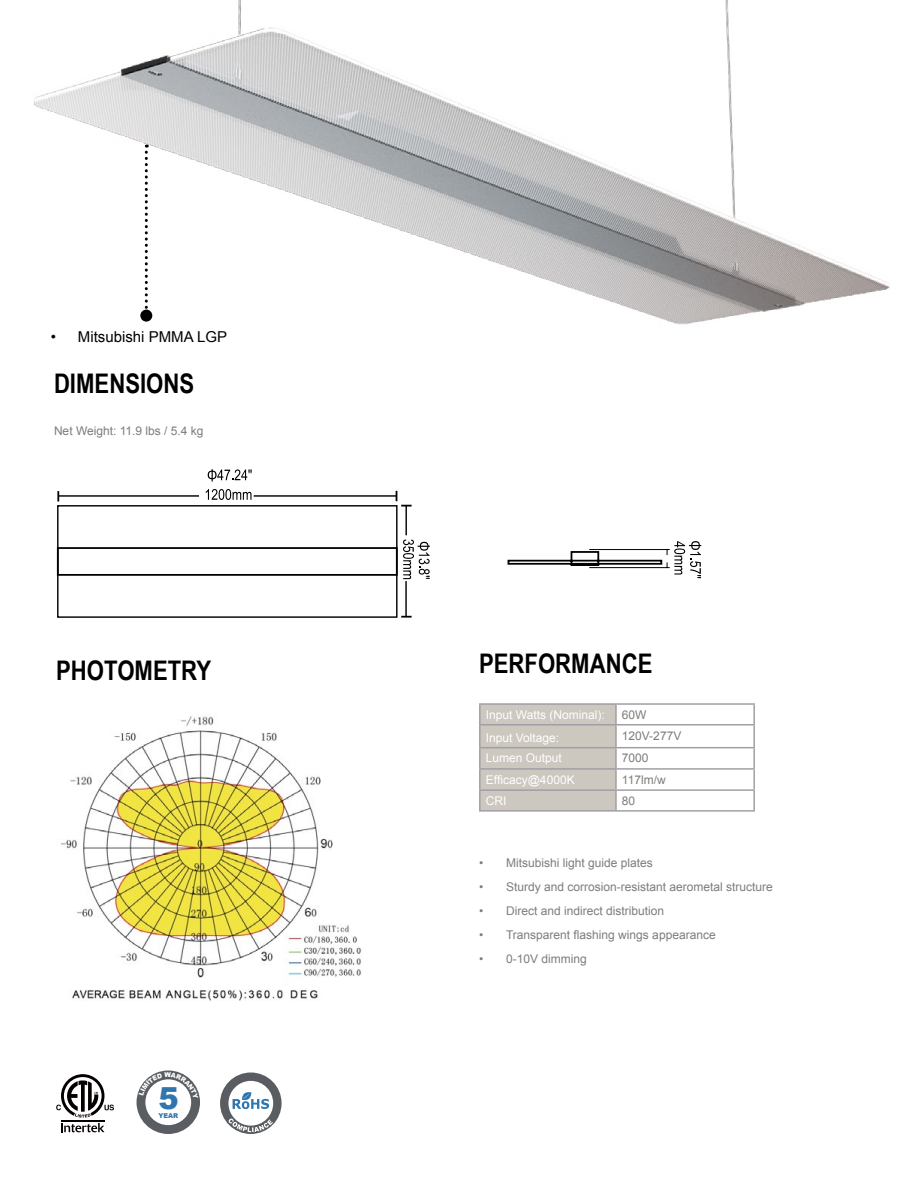
<style>
.page{position:relative;width:918px;height:1188px;background:#fff}
.page>*{position:absolute;margin:0;border:0;box-sizing:border-box;transform-origin:0 0}
.t1{font:900 30.45px "Arial";color:#3076ad}
.t2{font:700 27px "Arial Narrow";color:#000}
.t3{font:15px "Arial";color:#000}
.t4{font:12px "Arial";color:#7f7c7b}
.t5{font:12px "Arial";color:#fff}
.t6{font:900 6.6px "Arial";color:#3076ad}
.t7{font:900 6.6px "Arial";color:#fff}
</style>
<div class="page">
<hr style="left:479px;top:703px;width:137px;height:2px;background:#a19fa5">
<hr style="left:616px;top:703px;width:139px;height:2px;background:#a19fa5">
<svg style="left:753px;top:705px;width:2px;height:19px"></svg>
<hr style="left:616px;top:724px;width:139px;height:2px;background:#a19fa5">
<hr style="left:753px;top:726px;width:2px;height:21px;background:#a19fa5">
<hr style="left:616px;top:747px;width:139px;height:1px;background:#a19fa5">
<hr style="left:753px;top:748px;width:2px;height:20px;background:#a19fa5">
<hr style="left:616px;top:768px;width:139px;height:2px;background:#a19fa5">
<hr style="left:616px;top:789px;width:139px;height:2px;background:#a19fa5">
<svg style="left:753px;top:770px;width:2px;height:40px"></svg>
<hr style="left:479px;top:810px;width:137px;height:2px;background:#a19fa5">
<hr style="left:616px;top:810px;width:139px;height:2px;background:#a19fa5">
<svg style="left:479px;top:704px;width:138px;height:107px;background:#c8c3bc"></svg>
<div style="left:137px;top:1070px;width:63px;height:64px;background:#5a5d62;border-radius:50%"></div>
<div style="left:145px;top:1079px;width:46px;height:46px;background:#fff;border-radius:50%"></div>
<div style="left:220px;top:1073px;width:62px;height:61px;background:#595c60;border-radius:50%"></div>
<div style="left:228px;top:1081px;width:45px;height:45px;background:#fff;border-radius:50%"></div>
<svg style="left:229px;top:1119px;width:44px;height:13px"></svg>
<svg style="left:233px;top:1092px;width:36px;height:17px"></svg>
<svg style="left:56px;top:1074px;width:58px;height:58px"></svg>
<img style="left:34px;top:0;width:856px;height:325px">
<svg style="left:208px;top:469px;width:44px;height:13px"></svg>
<div style="left:57px;top:505px;width:341px;height:113px;border:1px solid #000"></div>
<svg style="left:56px;top:490px;width:607px;height:87px"></svg>
<hr style="left:58px;top:495px;width:141px;height:2px;background:#000">
<hr style="left:254px;top:495px;width:142px;height:2px;background:#000">
<svg style="left:206px;top:489px;width:45px;height:11px"></svg>
<svg style="left:403px;top:539px;width:27px;height:40px"></svg>
<svg style="left:401px;top:505px;width:11px;height:2px"></svg>
<svg style="left:401px;top:616px;width:11px;height:2px"></svg>
<hr style="left:405px;top:506px;width:2px;height:29px;background:#000">
<hr style="left:405px;top:581px;width:2px;height:35px;background:#000">
<svg style="left:674px;top:541px;width:27px;height:37px"></svg>
<hr style="left:589px;top:549px;width:81px;height:1px;background:#000">
<hr style="left:589px;top:567px;width:81px;height:1px;background:#000">
<img style="left:61px;top:716px;width:301px;height:285px">
<svg style="left:139px;top:1073px;width:23px;height:23px"></svg>
<svg style="left:171px;top:1073px;width:27px;height:26px"></svg>
<p class="t3" style="left:51px;top:327px;width:178px">• Mitsubishi PMMA LGP</p>
<h2 class="t2" style="left:54px;top:363px;width:142px">DIMENSIONS</h2>
<p class="t4" style="left:54px;top:423px;width:151px">Net Weight: 11.9 lbs / 5.4 kg</p>
<h2 class="t2" style="left:56px;top:650px;width:157px">PHOTOMETRY</h2>
<p class="t7" style="left:165px;top:1070px;width:8px">W</p>
<h1 class="t1" style="left:158px;top:1076px;width:22px">5</h1>
<p class="t6" style="left:158px;top:1111px;width:21px">YEAR</p>
<h2 class="t2" style="left:479px;top:643px;width:175px">PERFORMANCE</h2>
<p class="t5" style="left:486px;top:707px;width:120px">Input Watts (Nominal):</p>
<p class="t4" style="left:622px;top:707px;width:26px">60W</p>
<p class="t5" style="left:486px;top:730px;width:75px">Input Voltage:</p>
<p class="t4" style="left:622px;top:727px;width:61px">120V-277V</p>
<p class="t5" style="left:486px;top:750px;width:78px">Lumen Output</p>
<p class="t4" style="left:622px;top:750px;width:28px">7000</p>
<p class="t5" style="left:486px;top:772px;width:90px">Efficacy@4000K</p>
<p class="t4" style="left:622px;top:772px;width:45px">117lm/w</p>
<p class="t5" style="left:486px;top:793px;width:22px">CRI</p>
<p class="t4" style="left:622px;top:793px;width:15px">80</p>
<p class="t4" style="left:479px;top:854px;width:175px">• Mitsubishi light guide plates</p>
<p class="t4" style="left:479px;top:878px;width:295px">• Sturdy and corrosion-resistant aerometal structure</p>
<p class="t4" style="left:479px;top:902px;width:187px">• Direct and indirect distribution</p>
<p class="t4" style="left:479px;top:926px;width:238px">• Transparent flashing wings appearance</p>
<p class="t4" style="left:479px;top:950px;width:109px">• 0-10V dimming</p>
</div>
